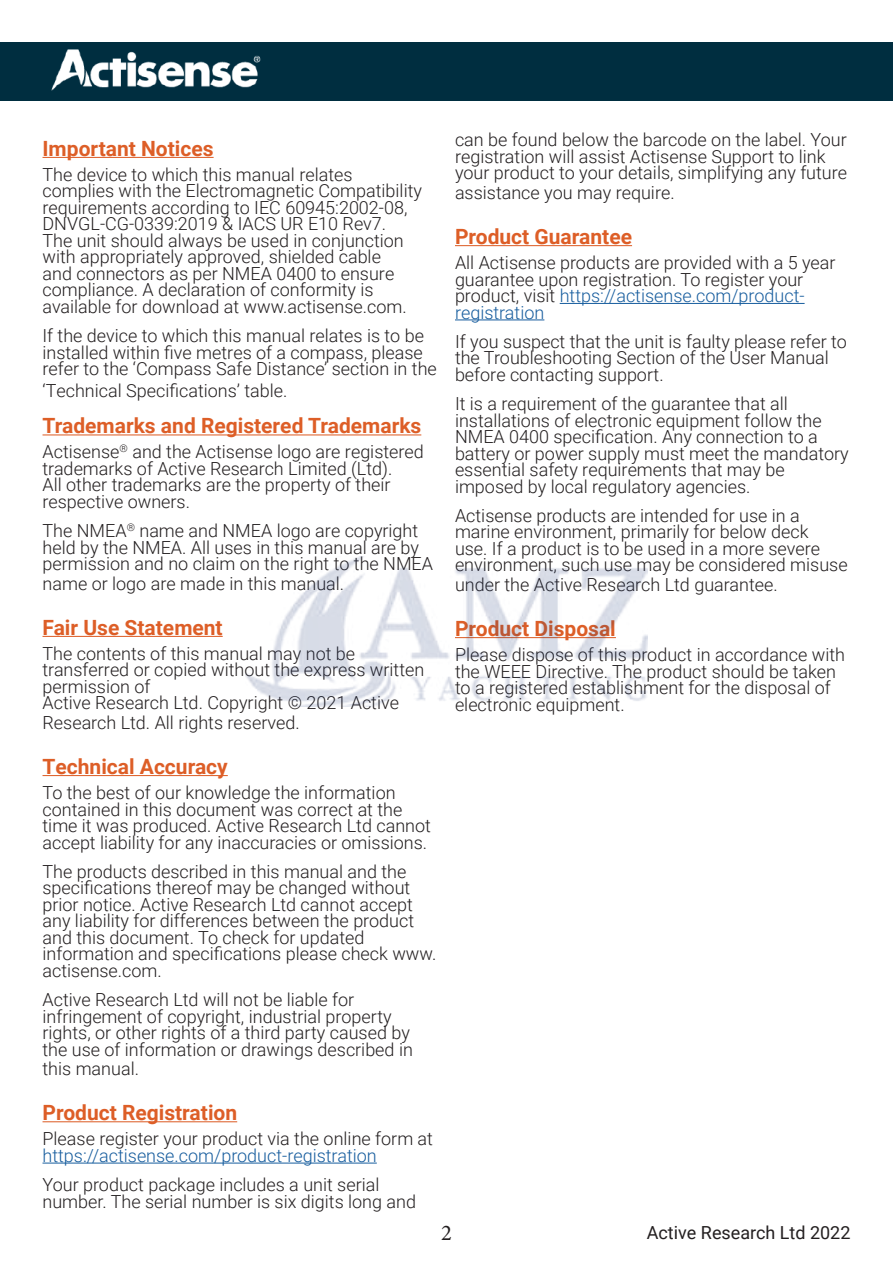
<style>
.page{position:relative;width:893px;height:1263px;background:#fff}
.page>*{position:absolute;margin:0;border:0;box-sizing:border-box;transform-origin:0 0}
.t1{font:22.5px "Minion Pro";color:#231f20}
.t2{font:700 21px "Roboto";color:#dd5e27}
.t3{font:300 18px/16.5px "Roboto";color:#231f20}
.t4{font:300 18px "Roboto";color:#175d9e}
.t5{font:18px "Roboto";color:#231f20}
.s1{color:#175d9e}
</style>
<div class="page">
<div style="left:0;top:43px;width:893px;height:58px;background:#002e40"></div>
<img style="left:51px;top:49px;width:210px;height:42px">
<hr style="left:43px;top:157px;width:171px;height:1px;background:#dd5e27">
<hr style="left:43px;top:434px;width:378px;height:1px;background:#dd5e27">
<hr style="left:43px;top:636px;width:180px;height:1px;background:#dd5e27">
<hr style="left:43px;top:775px;width:185px;height:1px;background:#dd5e27">
<hr style="left:43px;top:1121px;width:194px;height:1px;background:#dd5e27">
<hr style="left:43px;top:1162px;width:334px;height:1px;background:#175d9e">
<hr style="left:455px;top:245px;width:177px;height:1px;background:#dd5e27">
<hr style="left:560px;top:303px;width:245px;height:1px;background:#175d9e">
<hr style="left:455px;top:319px;width:89px;height:1px;background:#175d9e">
<img style="left:245px;top:556px;width:402px;height:150px">
<p class="t2" style="left:43px;top:134px;width:173px">Important Notices</p>
<p class="t3" style="left:43px;top:166px;width:381px">The device to which this manual relates complies with the Electromagnetic Compatibility requirements according to IEC 60945:2002-08, DNVGL-CG-0339:2019 &amp; IACS UR E10 Rev7.<br>The unit should always be used in conjunction with appropriately approved, shielded cable<br>and connectors as per NMEA 0400 to ensure compliance. A declaration of conformity is available for download at www.actisense.com.</p>
<p class="t3" style="left:43px;top:327px;width:396px">If the device to which this manual relates is to be installed within five metres of a compass, please refer to the ‘Compass Safe Distance’ section in the</p>
<p class="t3" style="left:43px;top:381px;width:246px">‘Technical Specifications’ table.</p>
<p class="t2" style="left:43px;top:411px;width:380px">Trademarks and Registered Trademarks</p>
<p class="t3" style="left:43px;top:443px;width:383px">Actisense<sup>®</sup> and the Actisense logo are registered trademarks of Active Research Limited (Ltd).<br>All other trademarks are the property of their respective owners.</p>
<p class="t3" style="left:43px;top:522px;width:392px">The NMEA<sup>®</sup> name and NMEA logo are copyright held by the NMEA. All uses in this manual are by permission and no claim on the right to the NMEA</p>
<p class="t3" style="left:43px;top:574px;width:303px">name or logo are made in this manual.</p>
<p class="t2" style="left:43px;top:613px;width:182px">Fair Use Statement</p>
<p class="t3" style="left:43px;top:644px;width:383px">The contents of this manual may not be transferred or copied without the express written permission of<br>Active Research Ltd. Copyright © 2021 Active</p>
<p class="t3" style="left:43px;top:713px;width:259px">Research Ltd. All rights reserved.</p>
<p class="t2" style="left:43px;top:752px;width:187px">Technical Accuracy</p>
<p class="t3" style="left:43px;top:784px;width:390px">To the best of our knowledge the information contained in this document was correct at the time it was produced. Active Research Ltd cannot accept liability for any inaccuracies or omissions.</p>
<p class="t3" style="left:43px;top:862px;width:395px">The products described in this manual and the specifications thereof may be changed without prior notice. Active Research Ltd cannot accept any liability for differences between the product and this document. To check for updated information and specifications please check www. actisense.com.</p>
<p class="t3" style="left:43px;top:991px;width:372px">Active Research Ltd will not be liable for infringement of copyright, industrial property rights, or other rights of a third party caused by the use of information or drawings described in</p>
<p class="t3" style="left:43px;top:1060px;width:98px">this manual.</p>
<p class="t2" style="left:43px;top:1098px;width:196px">Product Registration</p>
<p class="t3" style="left:43px;top:1130px;width:392px">Please register your product via the online form at</p>
<p class="t4" style="left:43px;top:1143px;width:336px">https://actisense.com/product-registration</p>
<p class="t3" style="left:43px;top:1176px;width:375px">Your product package includes a unit serial number. The serial number is six digits long and</p>
<p class="t3" style="left:455px;top:131px;width:394px">can be found below the barcode on the label. Your registration will assist Actisense Support to link your product to your details, simplifying any future</p>
<p class="t3" style="left:455px;top:184px;width:221px">assistance you may require.</p>
<p class="t2" style="left:455px;top:222px;width:179px">Product Guarantee</p>
<p class="t3" style="left:455px;top:254px;width:382px">All Actisense products are provided with a 5 year guarantee upon registration. To register your product, visit <span class="s1">https://actisense.com/product&shy;registration</span></p>
<p class="t3" style="left:455px;top:333px;width:393px">If you suspect that the unit is faulty please refer to the Troubleshooting Section of the User Manual before contacting support.</p>
<p class="t3" style="left:455px;top:395px;width:395px">It is a requirement of the guarantee that all installations of electronic equipment follow the NMEA 0400 specification. Any connection to a battery or power supply must meet the mandatory essential safety requirements that may be imposed by local regulatory agencies.</p>
<p class="t3" style="left:455px;top:507px;width:394px">Actisense products are intended for use in a marine environment, primarily for below deck<br>use. If a product is to be used in a more severe environment, such use may be considered misuse</p>
<p class="t3" style="left:455px;top:576px;width:324px">under the Active Research Ltd guarantee.</p>
<p class="t2" style="left:455px;top:614px;width:162px">Product Disposal</p>
<p class="t3" style="left:455px;top:646px;width:392px">Please dispose of this product in accordance with the WEEE Directive. The product should be taken to a registered establishment for the disposal of electronic equipment.</p>
<p class="t1" style="left:441px;top:1218px;width:12px">2</p>
<p class="t5" style="left:647px;top:1220px;width:205px">Active Research Ltd 2022</p>
</div>
